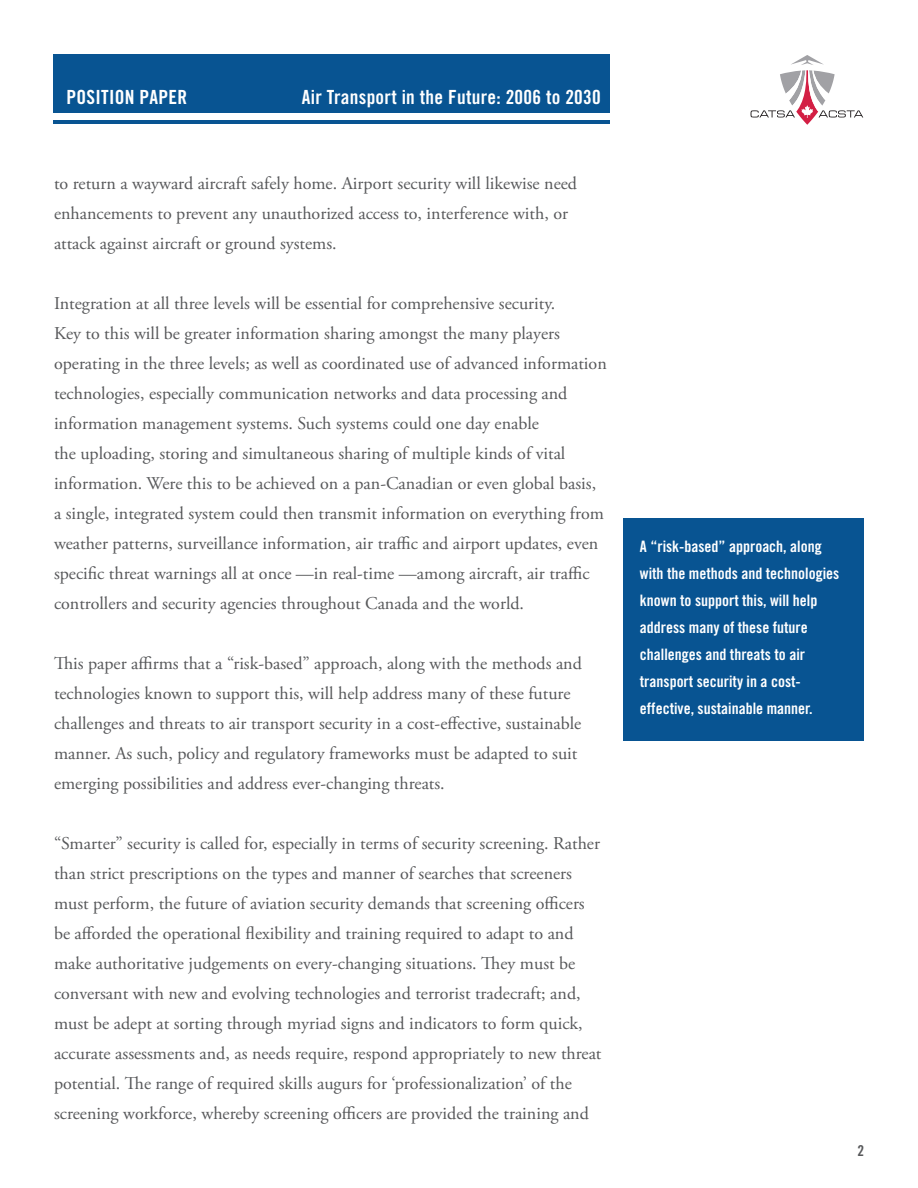
<style>
.page{position:relative;width:918px;height:1188px;background:#fff}
.page>*{position:absolute;margin:0;border:0;box-sizing:border-box;transform-origin:0 0}
.t1{font:19.5px "Trade Gothic Bold Cond Twenty";letter-spacing:.015em;color:#fff}
.t2{font:18px/30px "Adobe Garamond Pro";color:#57585a}
.t3{font:15.75px/27px "Trade Gothic Bold Cond Twenty";color:#fff}
.t4{font:15px "Trade Gothic Bold Cond Twenty";color:#57585a}
</style>
<div class="page">
<div style="left:54px;top:54px;width:556px;height:58px;background:#085492"></div>
<hr style="left:54px;top:120px;width:556px;height:4px;background:#085492">
<svg style="left:751px;top:55px;width:112px;height:70px"></svg>
<div style="left:623px;top:518px;width:241px;height:223px;background:#085492"></div>
<p class="t1" style="left:67px;top:86px;width:122px">POSITION PAPER</p>
<p class="t1" style="left:302px;top:85px;width:300px">Air Transport in the Future: 2006 to 2030</p>
<p class="t2" style="left:54px;top:168px;width:525px">to return a wayward aircraft safely home. Airport security will likewise need enhancements to prevent any unauthorized access to, interference with, or attack against aircraft or ground systems.</p>
<p class="t2" style="left:54px;top:288px;width:554px">Integration at all three levels will be essential for comprehensive security.<br>Key to this will be greater information sharing amongst the many players operating in the three levels; as well as coordinated use of advanced information technologies, especially communication networks and data processing and information management systems. Such systems could one day enable<br>the uploading, storing and simultaneous sharing of multiple kinds of vital information. Were this to be achieved on a pan-Canadian or even global basis, a single, integrated system could then transmit information on everything from weather patterns, surveillance information, air traffic and airport updates, even specific threat warnings all at once —in real-time —among aircraft, air traffic controllers and security agencies throughout Canada and the world.</p>
<p class="t2" style="left:54px;top:648px;width:529px">This paper affirms that a “risk-based” approach, along with the methods and technologies known to support this, will help address many of these future challenges and threats to air transport security in a cost-effective, sustainable manner. As such, policy and regulatory frameworks must be adapted to suit emerging possibilities and address ever-changing threats.</p>
<p class="t2" style="left:54px;top:828px;width:549px">“Smarter” security is called for, especially in terms of security screening. Rather than strict prescriptions on the types and manner of searches that screeners must perform, the future of aviation security demands that screening officers be afforded the operational flexibility and training required to adapt to and make authoritative judgements on every-changing situations. They must be conversant with new and evolving technologies and terrorist tradecraft; and, must be adept at sorting through myriad signs and indicators to form quick, accurate assessments and, as needs require, respond appropriately to new threat potential. The range of required skills augurs for ‘professionalization’ of the screening workforce, whereby screening officers are provided the training and</p>
<p class="t3" style="left:640px;top:533px;width:201px">A “risk-based” approach, along with the methods and technologies known to support this, will help address many of these future challenges and threats to air transport security in a cost&shy;effective, sustainable manner.</p>
<p class="t4" style="left:857px;top:1141px;width:8px">2</p>
</div>
